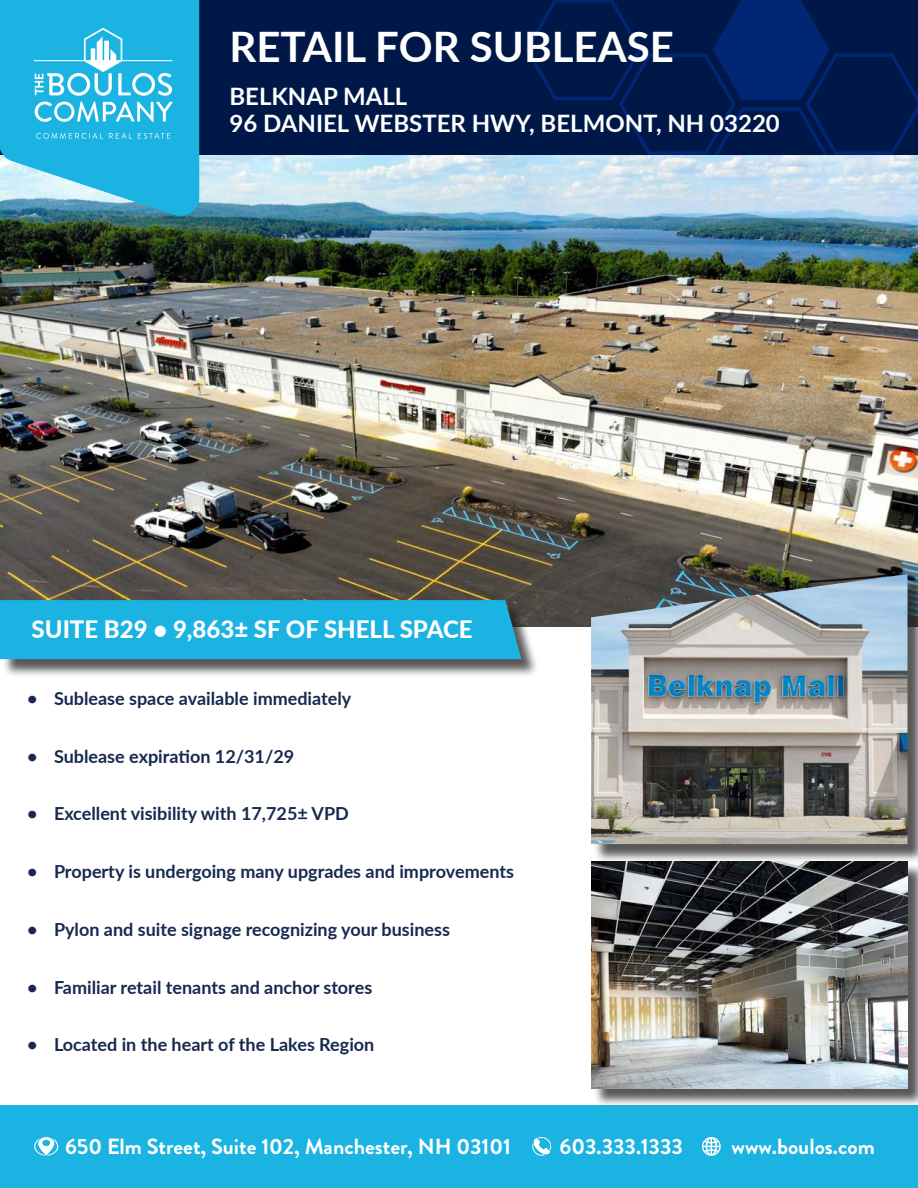
<style>
.page{position:relative;width:918px;height:1188px;background:#fff}
.page>*{position:absolute;margin:0;border:0;box-sizing:border-box;transform-origin:0 0}
.t1{font:700 42px "Lato";color:#fff}
.t2{font:700 24px/27px "Lato";color:#fff}
.t3{font:800 24px "Lato";color:#fff}
.t4{font:700 21.9px "Brandon Grotesque";color:#fff}
.t5{font:700 18px "Lato";color:#17294f}
</style>
<div class="page">
<div style="left:0;top:0;width:918px;height:613px;background:#001848"></div>
<svg style="left:525px;top:0;width:393px;height:156px"></svg>
<svg style="left:525px;top:17px;width:393px;height:56px"></svg>
<img style="left:0;top:156px;width:918px;height:471px">
<svg style="left:0;top:0;width:199px;height:219px"></svg>
<div style="left:0;top:1106px;width:918px;height:82px;background:#1ab3e2"></div>
<svg style="left:702px;top:1137px;width:19px;height:19px"></svg>
<svg style="left:532px;top:1137px;width:19px;height:19px"></svg>
<svg style="left:34px;top:1137px;width:24px;height:19px"></svg>
<div style="left:593px;top:864px;width:325px;height:243px;background:#231f20;opacity:.75"></div>
<img style="left:591px;top:861px;width:317px;height:227px">
<div style="left:593px;top:577px;width:325px;height:286px;background:#231f20;opacity:.75"></div>
<img style="left:591px;top:574px;width:317px;height:270px">
<div style="left:2px;top:602px;width:538px;height:76px;background:#231f20;opacity:.75"></div>
<div style="left:0;top:600px;width:521px;height:59px;background:#1ab3e2"></div>
<h1 class="t1" style="left:230px;top:16px;width:446px">RETAIL FOR SUBLEASE</h1>
<h2 class="t2" style="left:230px;top:81px;width:552px">BELKNAP MALL<br>96 DANIEL WEBSTER HWY, BELMONT, NH 03220</h2>
<p class="t3" style="left:32px;top:611px;width:443px">SUITE B29 • 9,863± SF OF SHELL SPACE</p>
<p class="t5" style="left:27px;top:685px;width:326px">• Sublease space available immediately</p>
<p class="t5" style="left:27px;top:743px;width:269px">• Sublease expiration 12/31/29</p>
<p class="t5" style="left:27px;top:801px;width:323px">• Excellent visibility with 17,725± VPD</p>
<p class="t5" style="left:27px;top:858px;width:488px">• Property is undergoing many upgrades and improvements</p>
<p class="t5" style="left:27px;top:916px;width:425px">• Pylon and suite signage recognizing your business</p>
<p class="t5" style="left:27px;top:974px;width:347px">• Familiar retail tenants and anchor stores</p>
<p class="t5" style="left:27px;top:1032px;width:349px">• Located in the heart of the Lakes Region</p>
<p class="t4" style="left:65px;top:1131px;width:448px">650 Elm Street, Suite 102, Manchester, NH 03101</p>
<p class="t4" style="left:560px;top:1131px;width:125px">603.333.1333</p>
<p class="t4" style="left:732px;top:1131px;width:145px">www.boulos.com</p>
</div>
